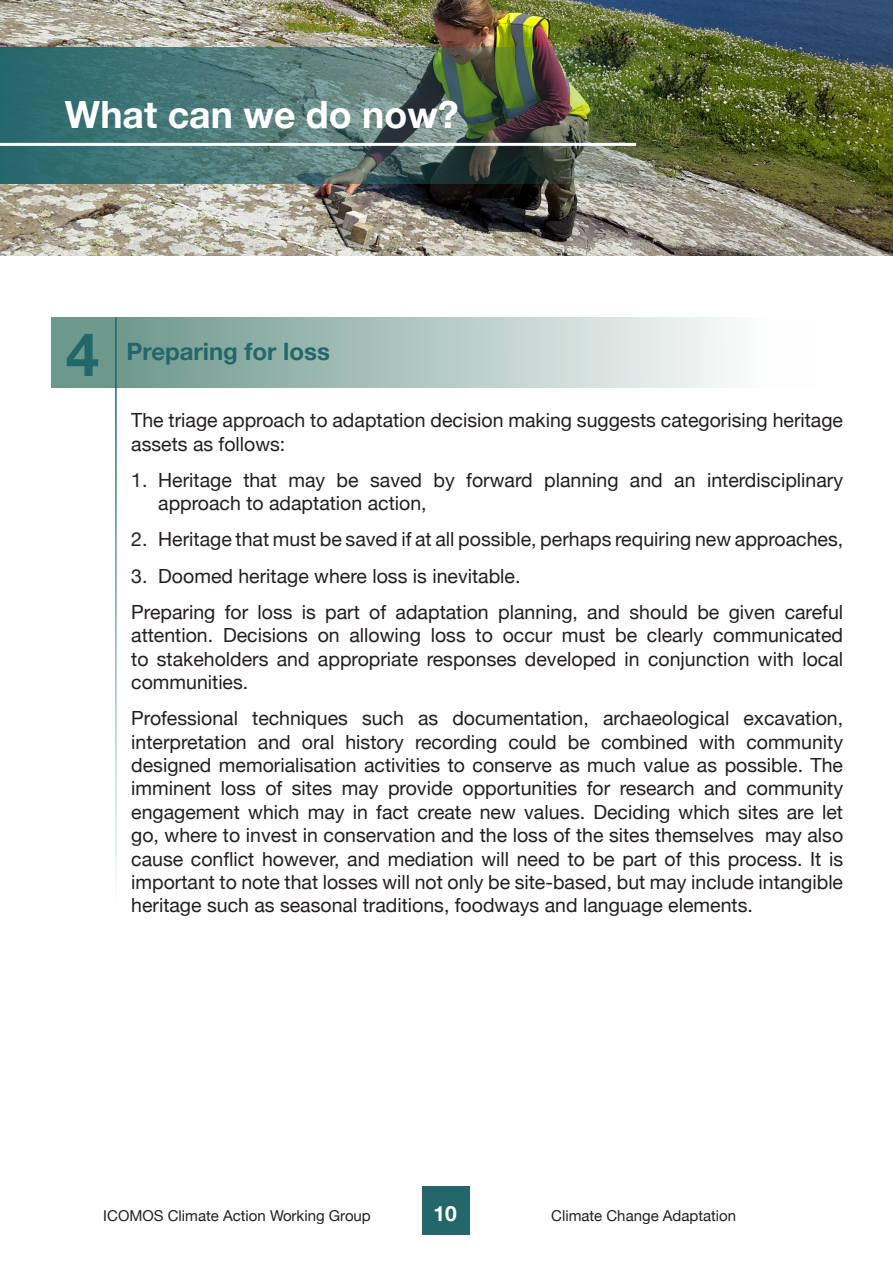
<style>
.page{position:relative;width:893px;height:1263px;background:#fff}
.page>*{position:absolute;margin:0;border:0;box-sizing:border-box;transform-origin:0 0}
.t1{font:700 60px "Helvetica Neue";color:#24676b}
.t2{font:700 37.5px "Helvetica Neue";color:#fff}
.t3{font:700 24px "Helvetica Neue";color:#24676b}
.t4{font:700 21px "Helvetica Neue";color:#fff}
.t5{font:19.5px/23.4px "Helvetica Neue";color:#231f20}
.t6{font:15px "Helvetica Neue";color:#231f20}
</style>
<div class="page">
<div style="left:422px;top:1186px;width:48px;height:49px;background:#24676b"></div>
<img style="left:0;top:0;width:893px;height:255px">
<img style="left:0;top:48px;width:760px;height:136px">
<hr style="left:0;top:143px;width:636px;height:3px;background:#fff">
<div style="left:112px;top:317px;width:704px;height:71px;background:linear-gradient(to right,#6e988d,#fff)"></div>
<div style="left:51px;top:317px;width:63px;height:71px;background:#6d988c"></div>
<hr style="left:115px;top:317px;width:2px;height:71px;background:#24676b">
<hr style="left:115px;top:385px;width:2px;height:524px;background:#24676b">
<h2 class="t2" style="left:65px;top:85px;width:395px">What can we do now?</h2>
<h1 class="t1" style="left:66px;top:307px;width:35px">4</h1>
<p class="t3" style="left:126px;top:332px;width:205px">Preparing for loss</p>
<p class="t5" style="left:131px;top:410px;width:713px">The triage approach to adaptation decision making suggests categorising heritage assets as follows:</p>
<p class="t5" style="left:158px;top:469px;width:686px;text-indent:-27px">1. Heritage that may be saved by forward planning and an interdisciplinary approach to adaptation action,</p>
<p class="t5" style="left:131px;top:529px;width:713px">2. Heritage that must be saved if at all possible, perhaps requiring new approaches,</p>
<p class="t5" style="left:131px;top:559px;width:713px;line-height:36.2px">3. Doomed heritage where loss is inevitable.<br>Preparing for loss is part of adaptation planning, and should be given careful</p>
<p class="t5" style="left:131px;top:625px;width:713px;text-align:justify">attention. Decisions on allowing loss to occur must be clearly communicated to stakeholders and appropriate responses developed in conjunction with local communities.</p>
<p class="t5" style="left:131px;top:708px;width:713px;text-align:justify">Professional techniques such as documentation, archaeological excavation, interpretation and oral history recording could be combined with community designed memorialisation activities to conserve as much value as possible. The imminent loss of sites may provide opportunities for research and community engagement which may in fact create new values. Deciding which sites are let go, where to invest in conservation and the loss of the sites themselves may also cause conflict however, and mediation will need to be part of this process. It is important to note that losses will not only be site-based, but may include intangible heritage such as seasonal traditions, foodways and language elements.</p>
<p class="t6" style="left:103px;top:1205px;width:269px">ICOMOS Climate Action Working Group</p>
<p class="t4" style="left:434px;top:1196px;width:25px">10</p>
<p class="t6" style="left:551px;top:1205px;width:187px">Climate Change Adaptation</p>
</div>
